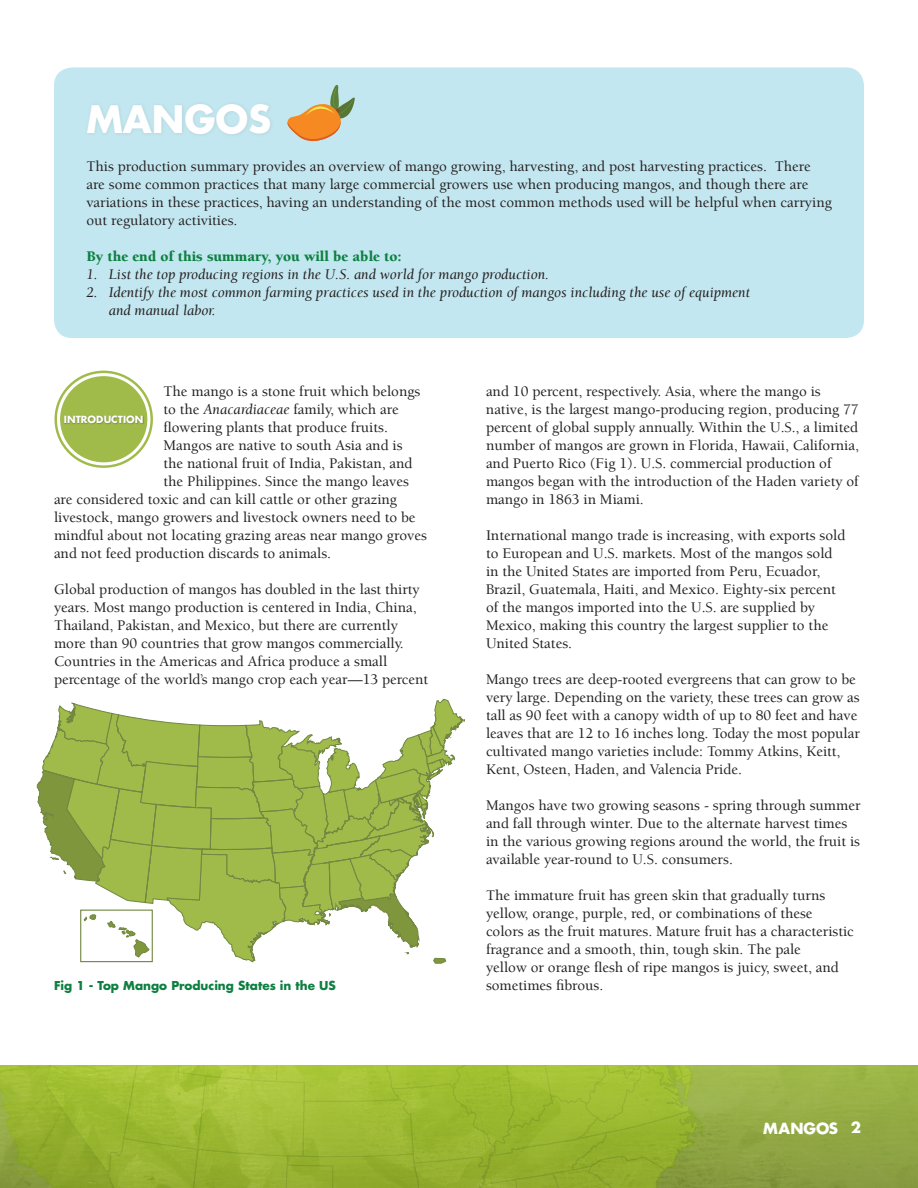
<style>
.page{position:relative;width:918px;height:1188px;background:#fff}
.page>*{position:absolute;margin:0;border:0;box-sizing:border-box;transform-origin:0 0}
.Page_Headers{font:700 37.05px "Futura UC Davis";color:#fff}
.Body_Copy{font:500 15px/18px "Berkeley UC Davis";color:#231f20}
.t1{font:italic 500 15px/18px "Berkeley UC Davis";color:#231f20}
.Emphasis{font:900 15px "Berkeley UC Davis";color:#0d8041}
.t2{font:700 15px "Futura UC Davis";color:#fff}
.Captions{font:700 12px "Futura UC Davis";color:#0d8041}
.t3{font:700 9.75px "Futura UC Davis";color:#fff}
.s1{font-style:italic}
</style>
<div class="page">
<div style="left:54px;top:68px;width:810px;height:270px;background:#c3e7f0;border-radius:18px"></div>
<div style="left:84px;top:100px;width:191px;height:38px;background:#bcdee7"></div>
<div style="left:60px;top:376px;width:87px;height:86px;background:#a0bb4a;border-radius:50%"></div>
<div style="left:54px;top:371px;width:99px;height:97px;border:2px solid #a0bb4a;border-radius:50%"></div>
<img style="left:64px;top:415px;width:80px;height:9px">
<svg style="left:37px;top:699px;width:428px;height:265px"></svg>
<svg style="left:287px;top:85px;width:68px;height:57px"></svg>
<img style="left:704px;top:1066px;width:214px;height:122px">
<svg style="left:0;top:1066px;width:704px;height:122px;background:#9bb633"></svg>
<h1 class="Page_Headers" style="left:86px;top:94px;width:186px">MANGOS</h1>
<p class="Body_Copy" style="left:86px;top:157px;width:747px">This production summary provides an overview of mango growing, harvesting, and post harvesting practices. There are some common practices that many large commercial growers use when producing mangos, and though there are variations in these practices, having an understanding of the most common methods used will be helpful when carrying out regulatory activities.</p>
<p class="Emphasis" style="left:86px;top:247px;width:317px">By the end of this summary, you will be able to:</p>
<p class="t1" style="left:86px;top:265px;width:464px">1. List the top producing regions in the U.S. and world for mango production.</p>
<p class="t1" style="left:109px;top:283px;width:643px;text-indent:-22px">2. Identify the most common farming practices used in the production of mangos including the use of equipment and manual labor.</p>
<p class="Body_Copy" style="left:163px;top:382px;width:258px">The mango is a stone fruit which belongs</p>
<p class="Body_Copy" style="left:163px;top:400px;width:237px">to the <span class="s1">Anacardiaceae</span> family, which are</p>
<p class="Body_Copy" style="left:163px;top:418px;width:226px">flowering plants that produce fruits.</p>
<p class="Body_Copy" style="left:163px;top:436px;width:241px">Mangos are native to south Asia and is</p>
<p class="Body_Copy" style="left:163px;top:454px;width:251px">the national fruit of India, Pakistan, and</p>
<p class="Body_Copy" style="left:163px;top:472px;width:247px">the Philippines. Since the mango leaves</p>
<p class="Body_Copy" style="left:54px;top:490px;width:345px">are considered toxic and can kill cattle or other grazing</p>
<p class="Body_Copy" style="left:54px;top:508px;width:363px">livestock, mango growers and livestock owners need to be</p>
<p class="Body_Copy" style="left:54px;top:526px;width:374px">mindful about not locating grazing areas near mango groves</p>
<p class="Body_Copy" style="left:54px;top:544px;width:279px">and not feed production discards to animals.</p>
<p class="Body_Copy" style="left:54px;top:580px;width:376px">Global production of mangos has doubled in the last thirty years. Most mango production is centered in India, China, Thailand, Pakistan, and Mexico, but there are currently more than 90 countries that grow mangos commercially.<br>Countries in the Americas and Africa produce a small percentage of the world’s mango crop each year—13 percent</p>
<p class="t3" style="left:64px;top:413px;width:81px">INTRODUCTION</p>
<p class="Captions" style="left:54px;top:978px;width:284px">Fig 1 - Top Mango Producing States in the US</p>
<p class="Body_Copy" style="left:486px;top:382px;width:374px">and 10 percent, respectively. Asia, where the mango is native, is the largest mango-producing region, producing 77 percent of global supply annually. Within the U.S., a limited number of mangos are grown in Florida, Hawaii, California, and Puerto Rico (Fig 1). U.S. commercial production of mangos began with the introduction of the Haden variety of mango in 1863 in Miami.</p>
<p class="Body_Copy" style="left:486px;top:526px;width:361px">International mango trade is increasing, with exports sold to European and U.S. markets. Most of the mangos sold in the United States are imported from Peru, Ecuador, Brazil, Guatemala, Haiti, and Mexico. Eighty-six percent of the mangos imported into the U.S. are supplied by Mexico, making this country the largest supplier to the United States.</p>
<p class="Body_Copy" style="left:486px;top:670px;width:375px">Mango trees are deep-rooted evergreens that can grow to be very large. Depending on the variety, these trees can grow as tall as 90 feet with a canopy width of up to 80 feet and have leaves that are 12 to 16 inches long. Today the most popular cultivated mango varieties include: Tommy Atkins, Keitt, Kent, Osteen, Haden, and Valencia Pride.</p>
<p class="Body_Copy" style="left:486px;top:796px;width:376px">Mangos have two growing seasons - spring through summer and fall through winter. Due to the alternate harvest times in the various growing regions around the world, the fruit is available year-round to U.S. consumers.</p>
<p class="Body_Copy" style="left:486px;top:886px;width:369px">The immature fruit has green skin that gradually turns yellow, orange, purple, red, or combinations of these colors as the fruit matures. Mature fruit has a characteristic fragrance and a smooth, thin, tough skin. The pale<br>yellow or orange flesh of ripe mangos is juicy, sweet, and sometimes fibrous.</p>
<p class="t2" style="left:763px;top:1118px;width:99px">MANGOS 2</p>
</div>
